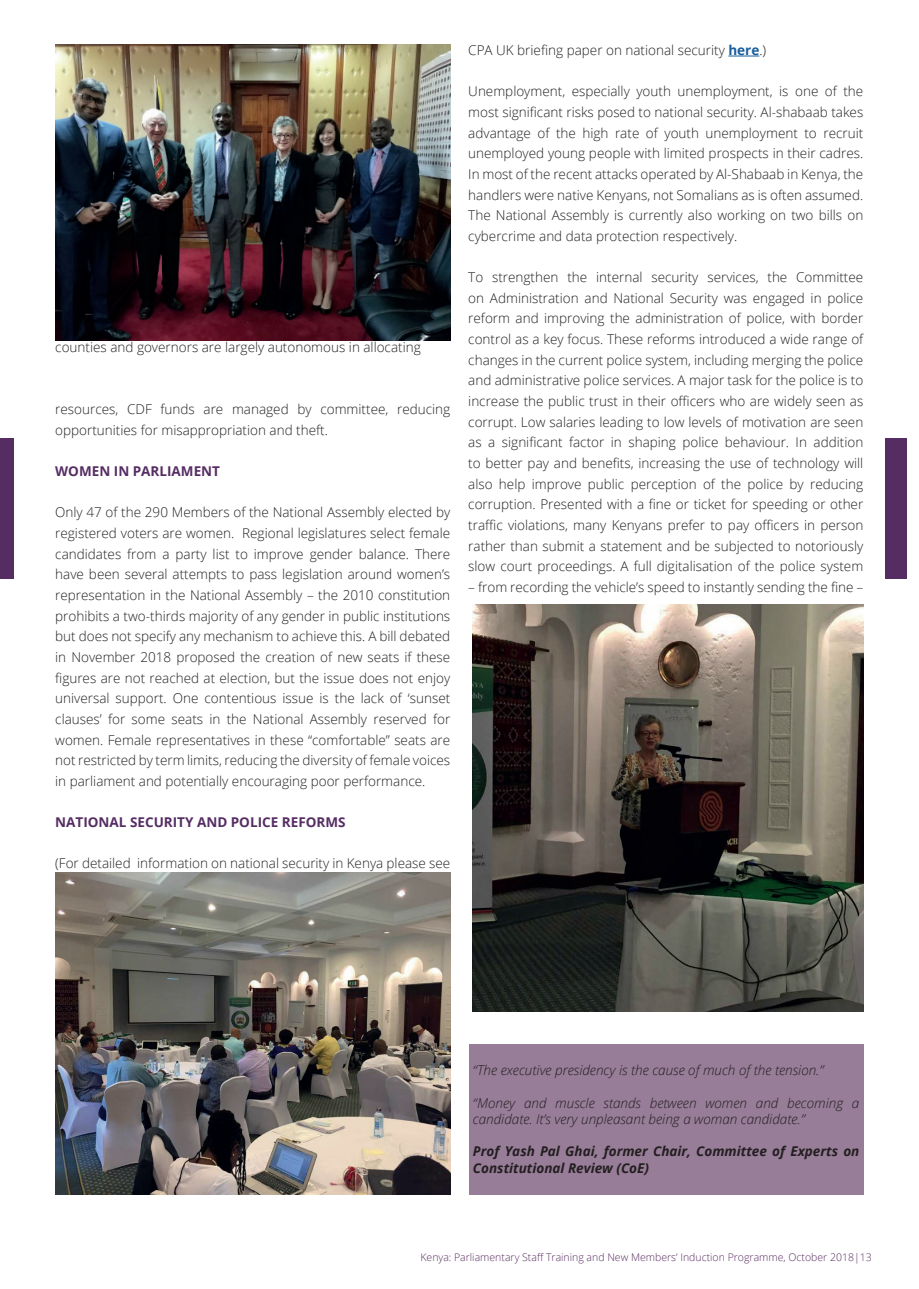
<style>
.page{position:relative;width:919px;height:1289px;background:#fff}
.page>*{position:absolute;margin:0;border:0;box-sizing:border-box;transform-origin:0 0}
.t1{font:300 13.5px/20.7px "Open Sans";color:#231f20;text-align:justify}
.t2{font:italic 300 13.5px/16.2px "Open Sans";color:#231f20}
.t3{font:italic 700 13.5px/16.2px "Open Sans";color:#231f20}
.t4{font:700 13.5px "Open Sans";color:#552d63}
.t5{font:300 10.5px "Open Sans";color:#582c5f}
.s1{font-weight:700;color:#175d9e}
</style>
<div class="page">
<hr style="left:728px;top:56px;width:31px;height:1px;background:#175d9e">
<div style="left:884px;top:438px;width:22px;height:140px;background:#552d63"></div>
<div style="left:0;top:438px;width:13px;height:140px;background:#552d63"></div>
<div style="left:468px;top:1044px;width:395px;height:150px;background:#977d98"></div>
<img style="left:55px;top:45px;width:395px;height:295px">
<img style="left:55px;top:872px;width:395px;height:322px">
<img style="left:473px;top:604px;width:390px;height:407px">
<p class="t1" style="left:55px;top:336px;width:367px">counties and governors are largely autonomous in allocating</p>
<p class="t1" style="left:55px;top:398px;width:396px">resources, CDF funds are managed by committee, reducing opportunities for misappropriation and theft.</p>
<p class="t4" style="left:55px;top:461px;width:166px">WOMEN IN PARLIAMENT</p>
<p class="t1" style="left:55px;top:501px;width:396px">Only 47 of the 290 Members of the National Assembly elected by registered voters are women. Regional legislatures select female candidates from a party list to improve gender balance. There have been several attempts to pass legislation around women’s representation in the National Assembly – the 2010 constitution prohibits a two-thirds majority of any gender in public institutions but does not specify any mechanism to achieve this. A bill debated in November 2018 proposed the creation of new seats if these figures are not reached at election, but the issue does not enjoy universal support. One contentious issue is the lack of ‘sunset clauses’ for some seats in the National Assembly reserved for women. Female representatives in these “comfortable” seats are not restricted by term limits, reducing the diversity of female voices in parliament and potentially encouraging poor performance.</p>
<p class="t4" style="left:55px;top:812px;width:292px">NATIONAL SECURITY AND POLICE REFORMS</p>
<p class="t1" style="left:55px;top:852px;width:396px">(For detailed information on national security in Kenya please see</p>
<p class="t1" style="left:468px;top:39px;width:299px">CPA UK briefing paper on national security <span class="s1">here</span>.)</p>
<p class="t1" style="left:468px;top:81px;width:396px">Unemployment, especially youth unemployment, is one of the most significant risks posed to national security. Al-shabaab takes advantage of the high rate of youth unemployment to recruit unemployed young people with limited prospects in their cadres.<br>In most of the recent attacks operated by Al-Shabaab in Kenya, the handlers were native Kenyans, not Somalians as is often assumed.<br>The National Assembly is currently also working on two bills on cybercrime and data protection respectively.</p>
<p class="t1" style="left:468px;top:266px;width:396px">To strengthen the internal security services, the Committee on Administration and National Security was engaged in police reform and improving the administration of police, with border control as a key focus. These reforms introduced a wide range of changes in the current police system, including merging the police and administrative police services. A major task for the police is to increase the public trust in their officers who are widely seen as corrupt. Low salaries leading to low levels of motivation are seen as a significant factor in shaping police behaviour. In addition to better pay and benefits, increasing the use of technology will also help improve public perception of the police by reducing corruption. Presented with a fine or ticket for speeding or other traffic violations, many Kenyans prefer to pay officers in person rather than submit a statement and be subjected to notoriously slow court proceedings. A full digitalisation of the police system</p>
<p class="t1" style="left:468px;top:576px;width:396px">– from recording the vehicle’s speed to instantly sending the fine –</p>
<p class="t2" style="left:473px;top:1061px;width:352px">“The executive presidency is the cause of much of the tension.”</p>
<p class="t2" style="left:473px;top:1094px;width:388px">“Money and muscle stands between women and becoming a candidate. It’s very unpleasant being a woman candidate.”</p>
<p class="t3" style="left:473px;top:1142px;width:388px">Prof Yash Pal Ghai, former Chair, Committee of Experts on<br>Constitutional Review (CoE)</p>
<p class="t5" style="left:420px;top:1249px;width:453px">Kenya: Parliamentary Staff Training and New Members’ Induction Programme, October 2018|13</p>
</div>
